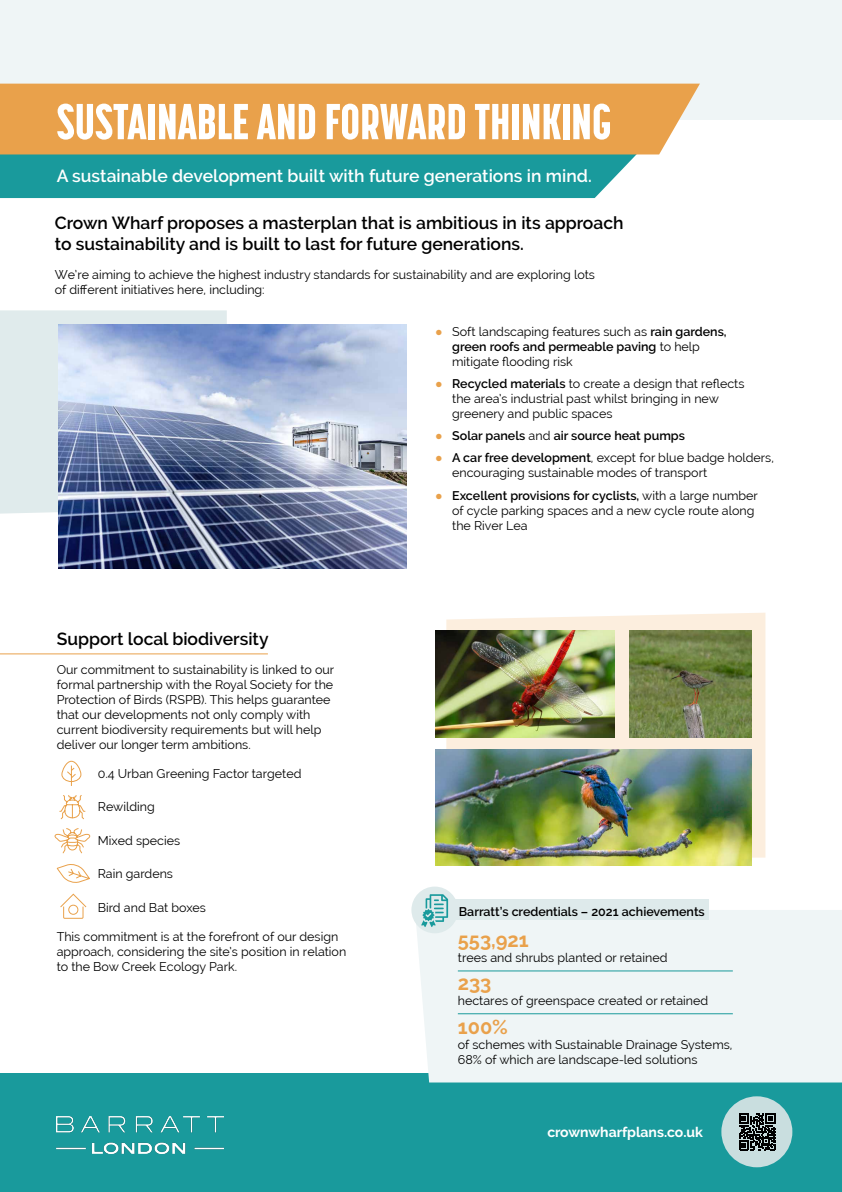
<style>
.page{position:relative;width:842px;height:1192px;background:#fff}
.page>*{position:absolute;margin:0;border:0;box-sizing:border-box;transform-origin:0 0}
.t1{font:800 50px "Korolev Compressed";color:#fff}
.t2{font:700 20px "Raleway";color:#e9a14b}
.t3{font:600 17.5px/21px "Raleway";color:#000}
.t4{font:600 17.5px "Raleway";color:#fff}
.t5{font:700 14px "Raleway";color:#fff}
.t6{font:12.5px/15px "Raleway";color:#000}
.t7{font:600 12.5px "Raleway";color:#000}
.s1{font-family:"Arial";color:#e9a14b}
.s2{font-weight:600}
.s3{font-family:"Arial";font-weight:400;color:#e9a14b}
.s4{font-weight:400}
</style>
<div class="page">
<div style="left:0;top:0;width:842px;height:120px;background:#eff5f6"></div>
<div style="left:0;top:1074px;width:842px;height:118px;background:#199a9c"></div>
<div style="left:721px;top:1096px;width:71px;height:71px;background:#c9dedf;border-radius:50%"></div>
<img style="left:57px;top:1116px;width:166px;height:37px">
<svg style="left:739px;top:1113px;width:37px;height:37px"></svg>
<div style="left:0;top:154px;width:643px;height:44px;background:#199a9c"></div>
<div style="left:0;top:310px;width:227px;height:204px;background:#e0ebec"></div>
<svg style="left:446px;top:613px;width:319px;height:245px;background:#f3e9d8"></svg>
<img style="left:58px;top:324px;width:349px;height:244px">
<hr style="left:0;top:653px;width:268px;height:1px;background:#e9a14b">
<div style="left:0;top:84px;width:700px;height:70px;background:#e9a14b"></div>
<svg style="left:56px;top:864px;width:34px;height:19px"></svg>
<svg style="left:60px;top:893px;width:27px;height:26px"></svg>
<svg style="left:54px;top:760px;width:37px;height:94px"></svg>
<img style="left:435px;top:631px;width:179px;height:107px">
<img style="left:629px;top:631px;width:122px;height:107px">
<img style="left:435px;top:750px;width:316px;height:116px">
<div style="left:415px;top:910px;width:427px;height:172px;background:#eff5f6"></div>
<hr style="left:458px;top:971px;width:275px;height:1px;background:#199a9b">
<hr style="left:458px;top:1013px;width:275px;height:1px;background:#199a9b">
<div style="left:440px;top:900px;width:269px;height:20px;background:#deeaeb"></div>
<div style="left:411px;top:887px;width:47px;height:46px;background:#deeaeb;border-radius:50%"></div>
<svg style="left:421px;top:894px;width:27px;height:33px"></svg>
<h1 class="t1" style="left:57px;top:92px;width:556px">SUSTAINABLE AND FORWARD THINKING</h1>
<h3 class="t4" style="left:57px;top:166px;width:536px">A sustainable development built with future generations in mind.</h3>
<h3 class="t3" style="left:55px;top:212px;width:570px">Crown Wharf proposes a masterplan that is ambitious in its approach to sustainability and is built to last for future generations.</h3>
<p class="t6" style="left:55px;top:267px;width:542px">We’re aiming to achieve the highest industry standards for sustainability and are exploring lots of different initiatives here, including:</p>
<h3 class="t3" style="left:57px;top:628px;width:213px">Support local biodiversity</h3>
<p class="t6" style="left:57px;top:662px;width:279px">Our commitment to sustainability is linked to our formal partnership with the Royal Society for the Protection of Birds (RSPB). This helps guarantee that our developments not only comply with current biodiversity requirements but will help deliver our longer term ambitions.</p>
<p class="t6" style="left:98px;top:766px;width:205px">0.4 Urban Greening Factor targeted</p>
<p class="t6" style="left:98px;top:800px;width:58px">Rewilding</p>
<p class="t6" style="left:98px;top:833px;width:84px">Mixed species</p>
<p class="t6" style="left:98px;top:866px;width:77px">Rain gardens</p>
<p class="t6" style="left:98px;top:900px;width:110px">Bird and Bat boxes</p>
<p class="t6" style="left:57px;top:929px;width:291px">This commitment is at the forefront of our design approach, considering the site’s position in relation to the Bow Creek Ecology Park.</p>
<p class="t6" style="left:452px;top:324px;width:276px;text-indent:-17px"><span class="s1">●</span> Soft landscaping features such as <span class="s2">rain gardens, green roofs and permeable paving</span> to help mitigate flooding risk</p>
<p class="t6" style="left:452px;top:376px;width:294px;text-indent:-17px"><span class="s1">●</span> <span class="s2">Recycled materials</span> to create a design that reflects the area’s industrial past whilst bringing in new greenery and public spaces</p>
<p class="t7" style="left:435px;top:429px;width:251px"><span class="s3">●</span> Solar panels <span class="s4">and</span> air source heat pumps</p>
<p class="t6" style="left:452px;top:451px;width:323px;text-indent:-17px"><span class="s1">●</span> <span class="s2">A car free development</span>, except for blue badge holders, encouraging sustainable modes of transport</p>
<p class="t6" style="left:452px;top:488px;width:307px;text-indent:-17px"><span class="s1">●</span> <span class="s2">Excellent provisions for cyclists,</span> with a large number of cycle parking spaces and a new cycle route along the River Lea</p>
<p class="t7" style="left:459px;top:904px;width:247px">Barratt’s credentials – 2021 achievements</p>
<h2 class="t2" style="left:458px;top:929px;width:72px">553,921</h2>
<p class="t6" style="left:458px;top:950px;width:211px">trees and shrubs planted or retained</p>
<h2 class="t2" style="left:458px;top:972px;width:35px">233</h2>
<p class="t6" style="left:458px;top:993px;width:252px">hectares of greenspace created or retained</p>
<h2 class="t2" style="left:458px;top:1015px;width:52px">100%</h2>
<p class="t6" style="left:458px;top:1037px;width:276px">of schemes with Sustainable Drainage Systems,<br>68% of which are landscape-led solutions</p>
<p class="t5" style="left:547px;top:1125px;width:157px">crownwharfplans.co.uk</p>
</div>
